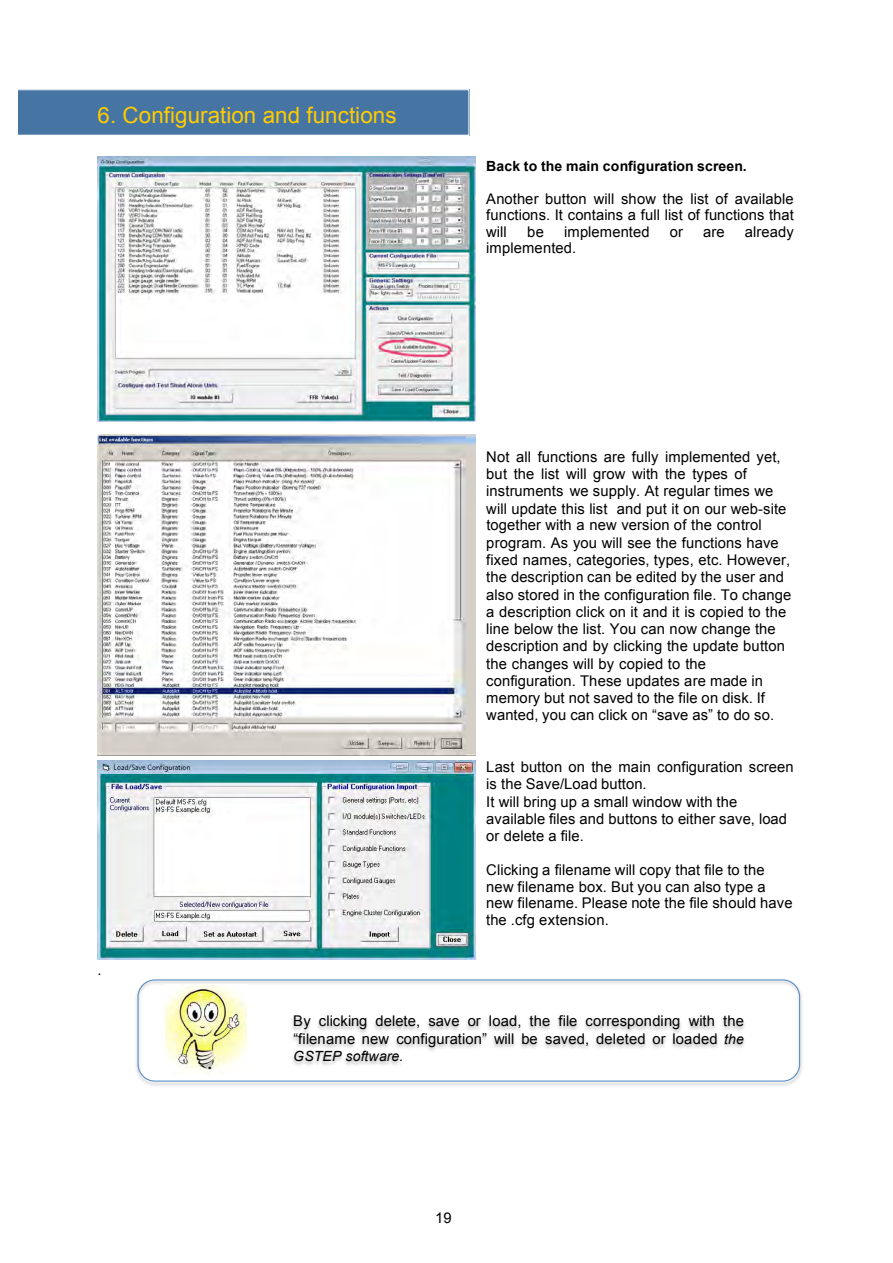
<style>
.page{position:relative;width:893px;height:1263px;background:#fff}
.page>*{position:absolute;margin:0;border:0;box-sizing:border-box;transform-origin:0 0}
.t1{font:22.35px "Arial";letter-spacing:.005em;color:#fc0}
.t2{font:14.7px/17.2px "Arial";letter-spacing:.01em;color:#000}
.t3{font:700 14.1px "Arial";letter-spacing:.005em;color:#000}
.t4{font:italic 14.1px "Arial";letter-spacing:.01em;color:#000}
.s1{font-style:italic;font-size:14.1px}
</style>
<div class="page">
<div style="left:18px;top:89px;width:451px;height:46px;background:#4674a3"></div>
<img style="left:98px;top:434px;width:378px;height:322px">
<img style="left:98px;top:760px;width:378px;height:200px">
<img style="left:98px;top:156px;width:378px;height:265px">
<img style="left:136px;top:981px;width:666px;height:105px">
<img style="left:138px;top:988px;width:661px;height:90px">
<div style="left:137px;top:979px;width:663px;height:103px;border:1px solid #5a91c7;border-radius:17px"></div>
<img style="left:143px;top:991px;width:651px;height:79px">
<img style="left:165px;top:984px;width:81px;height:90px">
<h1 class="t1" style="left:98px;top:103px;width:300px">6. Configuration and functions</h1>
<p class="t2" style="left:98px;top:961px;width:6px">.</p>
<p class="t3" style="left:486px;top:159px;width:262px">Back to the main configuration screen.</p>
<p class="t2" style="left:486px;top:191px;width:309px;line-height:16.4px;text-align:justify">Another button will show the list of available functions. It contains a full list of functions that will</p>
<p class="t2" style="left:527px;top:223px;width:18px">be</p>
<p class="t2" style="left:564px;top:223px;width:87px">implemented</p>
<p class="t2" style="left:669px;top:223px;width:15px">or</p>
<p class="t2" style="left:703px;top:223px;width:23px">are</p>
<p class="t2" style="left:744px;top:223px;width:50px">already</p>
<p class="t2" style="left:486px;top:239px;width:91px">implemented.</p>
<p class="t2" style="left:486px;top:448px;width:307px">Not all functions are fully implemented yet, but the list will grow with the types of instruments we supply. At regular times we will update this list and put it on our web-site together with a new version of the control program. As you will see the functions have fixed names, categories, types, etc. However, the description can be edited by the user and also stored in the configuration file. To change a description click on it and it is copied to the line below the list. You can now change the description and by clicking the update button the changes will by copied to the configuration. These updates are made in memory but not saved to the file on disk. If wanted, you can click on “save as” to do so.</p>
<p class="t2" style="left:486px;top:758px;width:309px">Last button on the main configuration screen is the Save/Load button.<br>It will bring up a small window with the available files and buttons to either save, load or delete a file.</p>
<p class="t2" style="left:486px;top:861px;width:308px">Clicking a filename will copy that file to the new filename box. But you can also type a new filename. Please note the file should have the .cfg extension.</p>
<p class="t2" style="left:293px;top:1013px;width:452px">By clicking delete, save or load, the file corresponding with the “filename new configuration” will be saved, deleted or loaded <span class="s1">the</span></p>
<p class="t4" style="left:293px;top:1048px;width:112px">GSTEP software.</p>
<p class="t2" style="left:435px;top:1210px;width:18px">19</p>
</div>
